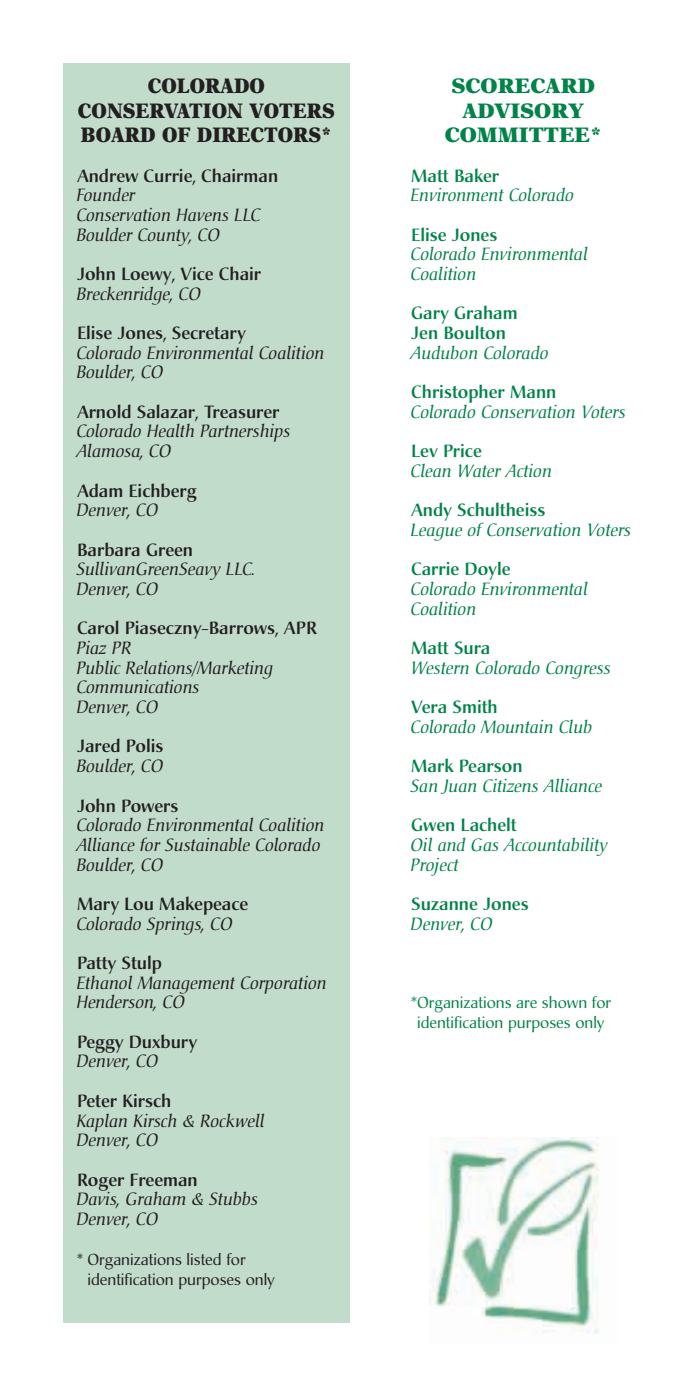
<style>
.page{position:relative;width:693px;height:1386px;background:#fff}
.page>*{position:absolute;margin:0;border:0;box-sizing:border-box;transform-origin:0 0}
.t1{font:900 21px/24.5px "New Aster";color:#231f20;text-align:center;scale:.9 1}
.t2{font:900 21px/24.5px "New Aster";color:#008348;text-align:center}
.t3{font:italic 17.5px/19.6px "Christiana";color:#231f20}
.t4{font:italic 17.5px/19.6px "Christiana";color:#008348}
.t5{font:500 17.5px "Christiana";color:#231f20}
.t6{font:500 17.5px/19.6px "Christiana";color:#008348}
.t7{font:15.75px/19.6px "Christiana";color:#008348;text-align:center}
.t8{font:15.75px/20.1px "Christiana";color:#231f20}
</style>
<div class="page">
<div style="left:63px;top:63px;width:287px;height:1260px;background:#c2dccc"></div>
<img style="left:430px;top:1137px;width:169px;height:197px">
<p class="t1" style="left:78px;top:75px;width:287px">COLORADO<br>CONSERVATION VOTERS<br>BOARD OF DIRECTORS*</p>
<p class="t5" style="left:77px;top:168px;width:203px">Andrew Currie, Chairman</p>
<p class="t3" style="left:77px;top:187px;width:185px">Founder<br>Conservation Havens LLC<br>Boulder County, CO</p>
<p class="t5" style="left:77px;top:266px;width:186px">John Loewy, Vice Chair</p>
<p class="t3" style="left:77px;top:286px;width:126px">Breckenridge, CO</p>
<p class="t5" style="left:77px;top:326px;width:170px">Elise Jones, Secretary</p>
<p class="t3" style="left:77px;top:345px;width:250px">Colorado Environmental Coalition<br>Boulder, CO</p>
<p class="t5" style="left:77px;top:404px;width:204px">Arnold Salazar, Treasurer</p>
<p class="t3" style="left:77px;top:423px;width:216px">Colorado Health Partnerships<br>Alamosa, CO</p>
<p class="t5" style="left:77px;top:483px;width:121px">Adam Eichberg</p>
<p class="t3" style="left:77px;top:502px;width:84px">Denver, CO</p>
<p class="t5" style="left:77px;top:542px;width:118px">Barbara Green</p>
<p class="t3" style="left:77px;top:561px;width:180px">SullivanGreenSeavy LLC.<br>Denver, CO</p>
<p class="t5" style="left:77px;top:621px;width:242px">Carol Piaseczny-Barrows, APR</p>
<p class="t3" style="left:77px;top:640px;width:198px">Piaz PR<br>Public Relations/Marketing<br>Communications<br>Denver, CO</p>
<p class="t5" style="left:77px;top:739px;width:88px">Jared Polis</p>
<p class="t3" style="left:77px;top:758px;width:88px">Boulder, CO</p>
<p class="t5" style="left:77px;top:798px;width:103px">John Powers</p>
<p class="t3" style="left:77px;top:817px;width:250px">Colorado Environmental Coalition<br>Alliance for Sustainable Colorado<br>Boulder, CO</p>
<p class="t5" style="left:77px;top:896px;width:173px">Mary Lou Makepeace</p>
<p class="t3" style="left:77px;top:916px;width:158px">Colorado Springs, CO</p>
<p class="t5" style="left:77px;top:956px;width:87px">Patty Stulp</p>
<p class="t3" style="left:77px;top:975px;width:252px">Ethanol Management Corporation<br>Henderson, CO</p>
<p class="t5" style="left:77px;top:1034px;width:122px">Peggy Duxbury</p>
<p class="t3" style="left:77px;top:1053px;width:84px">Denver, CO</p>
<p class="t5" style="left:77px;top:1093px;width:96px">Peter Kirsch</p>
<p class="t3" style="left:77px;top:1112px;width:190px">Kaplan Kirsch &amp; Rockwell<br>Denver, CO</p>
<p class="t5" style="left:77px;top:1172px;width:122px">Roger Freeman</p>
<p class="t3" style="left:77px;top:1191px;width:183px">Davis, Graham &amp; Stubbs<br>Denver, CO</p>
<p class="t8" style="left:88px;top:1251px;width:189px;text-indent:-11px">* Organizations listed for identification purposes only</p>
<p class="t2" style="left:445px;top:75px;width:159px">SCORECARD<br>ADVISORY<br>COMMITTEE*</p>
<p class="t6" style="left:411px;top:167px;width:89px">Matt Baker</p>
<p class="t4" style="left:411px;top:187px;width:165px">Environment Colorado</p>
<p class="t6" style="left:411px;top:227px;width:88px">Elise Jones</p>
<p class="t4" style="left:411px;top:246px;width:179px">Colorado Environmental<br>Coalition</p>
<p class="t6" style="left:411px;top:305px;width:108px">Gary Graham<br>Jen Boulton</p>
<p class="t4" style="left:411px;top:345px;width:140px">Audubon Colorado</p>
<p class="t6" style="left:411px;top:384px;width:147px">Christopher Mann</p>
<p class="t4" style="left:411px;top:404px;width:217px">Colorado Conservation Voters</p>
<p class="t6" style="left:411px;top:443px;width:72px">Lev Price</p>
<p class="t4" style="left:411px;top:463px;width:143px">Clean Water Action</p>
<p class="t6" style="left:411px;top:502px;width:136px">Andy Schultheiss</p>
<p class="t4" style="left:411px;top:522px;width:222px">League of Conservation Voters</p>
<p class="t6" style="left:411px;top:561px;width:101px">Carrie Doyle</p>
<p class="t4" style="left:411px;top:581px;width:179px">Colorado Environmental<br>Coalition</p>
<p class="t6" style="left:411px;top:640px;width:81px">Matt Sura</p>
<p class="t4" style="left:411px;top:660px;width:202px">Western Colorado Congress</p>
<p class="t6" style="left:411px;top:699px;width:88px">Vera Smith</p>
<p class="t4" style="left:411px;top:719px;width:183px">Colorado Mountain Club</p>
<p class="t6" style="left:411px;top:758px;width:113px">Mark Pearson</p>
<p class="t4" style="left:411px;top:778px;width:193px">San Juan Citizens Alliance</p>
<p class="t6" style="left:411px;top:817px;width:107px">Gwen Lachelt</p>
<p class="t4" style="left:411px;top:837px;width:198px">Oil and Gas Accountability<br>Project</p>
<p class="t6" style="left:411px;top:896px;width:119px">Suzanne Jones</p>
<p class="t4" style="left:411px;top:916px;width:84px">Denver, CO</p>
<p class="t7" style="left:411px;top:995px;width:201px">*Organizations are shown for identification purposes only</p>
</div>
